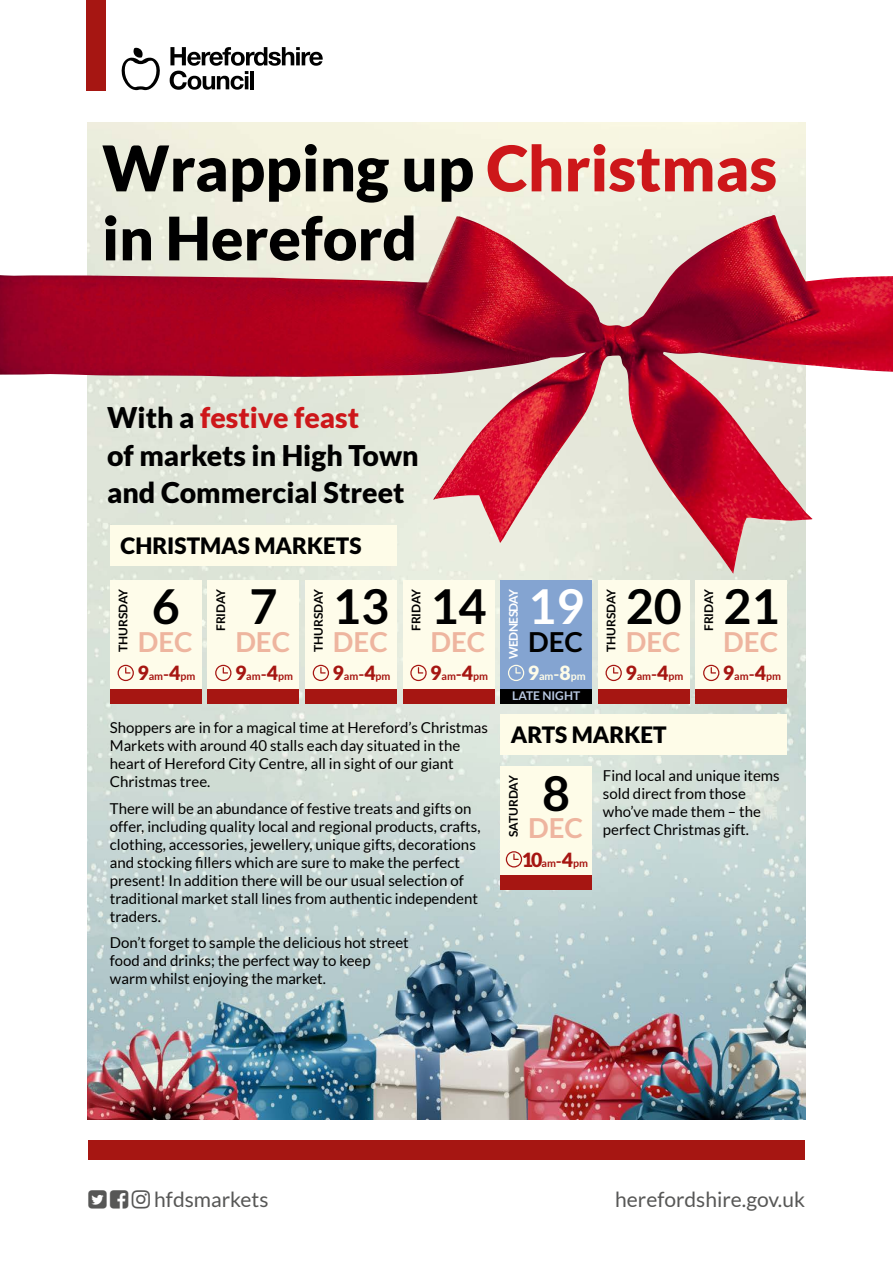
<style>
.page{position:relative;width:893px;height:1263px;background:#fff}
.page>*{position:absolute;margin:0;border:0;box-sizing:border-box;transform-origin:0 0}
.t1{font:900 63px "Lato";color:#000}
.t2{font:900 60px "Lato";color:#000}
.t3{font:700 48.3px "Lato";color:#000}
.t4{font:700 48.3px "Lato";color:#fff}
.t5{font:900 28.5px/37.5px "Lato";color:#000}
.t6{font:700 27.6px "Lato";color:#eeb59f}
.t7{font:700 27.6px "Lato";color:#000}
.t8{font:900 22.5px "Lato";color:#000}
.t9{font:21px "Lato";color:#575756}
.t10{font:15px/18px "Lato";color:#000}
.t11{font:700 12px "Lato";color:#000}
.t12{font:700 12px "Lato";letter-spacing:-.05em;color:#fff}
.t13{font:700 12px "Lato";color:#b9c9e2}
.t14{font:700 10.65px "Lato";color:#a61612}
.t15{font:700 10.65px "Lato";color:#fefce8}
.s1{color:#cd171a}
.s2{font-weight:900;font-size:19.5px}
.s3{font-size:16.65px}
</style>
<div class="page">
<div style="left:86px;top:0;width:20px;height:90px;background:#a61612"></div>
<div style="left:88px;top:1140px;width:717px;height:20px;background:#a61612"></div>
<svg style="left:170px;top:47px;width:153px;height:43px"></svg>
<hr style="left:250px;top:71px;width:4px;height:18px;background:#000">
<svg style="left:122px;top:48px;width:38px;height:42px"></svg>
<img style="left:88px;top:122px;width:717px;height:998px">
<div style="left:500px;top:714px;width:287px;height:41px;background:#fefce8"></div>
<div style="left:110px;top:580px;width:92px;height:109px;background:#fefcea"></div>
<div style="left:110px;top:689px;width:92px;height:14px;background:#a61612"></div>
<svg style="left:118px;top:665px;width:16px;height:16px"></svg>
<div style="left:500px;top:767px;width:92px;height:109px;background:#fefce8"></div>
<div style="left:500px;top:876px;width:92px;height:14px;background:#a61612"></div>
<svg style="left:506px;top:851px;width:16px;height:16px"></svg>
<div style="left:207px;top:580px;width:92px;height:109px;background:#fefcea"></div>
<div style="left:207px;top:689px;width:92px;height:14px;background:#a61612"></div>
<svg style="left:215px;top:665px;width:16px;height:16px"></svg>
<div style="left:305px;top:580px;width:92px;height:109px;background:#fefcea"></div>
<div style="left:305px;top:689px;width:92px;height:14px;background:#a61612"></div>
<svg style="left:313px;top:665px;width:16px;height:16px"></svg>
<div style="left:403px;top:580px;width:92px;height:109px;background:#fefcea"></div>
<div style="left:403px;top:689px;width:92px;height:14px;background:#a61612"></div>
<svg style="left:410px;top:665px;width:17px;height:16px"></svg>
<div style="left:500px;top:580px;width:92px;height:109px;background:#84a4d1"></div>
<div style="left:500px;top:689px;width:92px;height:14px;background:#000"></div>
<svg style="left:508px;top:665px;width:16px;height:16px"></svg>
<div style="left:598px;top:580px;width:92px;height:109px;background:#fefcea"></div>
<div style="left:598px;top:689px;width:92px;height:14px;background:#a61612"></div>
<svg style="left:605px;top:665px;width:17px;height:16px"></svg>
<div style="left:695px;top:580px;width:92px;height:109px;background:#fefcea"></div>
<div style="left:695px;top:689px;width:92px;height:14px;background:#a61612"></div>
<svg style="left:703px;top:665px;width:16px;height:16px"></svg>
<img style="left:0;top:215px;width:893px;height:359px">
<p class="t1" style="left:102px;top:131px;width:677px">Wrapping up <span class="s1">Christmas</span></p>
<p class="t2" style="left:102px;top:203px;width:317px">in Hereford</p>
<p class="t5" style="left:107px;top:398px;width:313px">With a <span class="s1">festive feast<br></span>of markets in High Town and Commercial Street</p>
<p class="t8" style="left:121px;top:532px;width:242px">CHRISTMAS MARKETS</p>
<p class="t11" style="left:116px;top:652px;width:65px;rotate:-90deg">THURSDAY</p>
<p class="t3" style="left:152px;top:579px;width:30px">6</p>
<p class="t6" style="left:138px;top:626px;width:56px">DEC</p>
<p class="t14" style="left:137px;top:670px;width:59px"><span class="s2">9</span>am<span class="s3">-</span><span class="s2">4</span>pm</p>
<p class="t11" style="left:214px;top:631px;width:44px;rotate:-90deg">FRIDAY</p>
<p class="t3" style="left:249px;top:579px;width:30px">7</p>
<p class="t6" style="left:235px;top:626px;width:56px">DEC</p>
<p class="t14" style="left:235px;top:670px;width:59px"><span class="s2">9</span>am<span class="s3">-</span><span class="s2">4</span>pm</p>
<p class="t11" style="left:312px;top:652px;width:65px;rotate:-90deg">THURSDAY</p>
<p class="t3" style="left:333px;top:579px;width:58px">13</p>
<p class="t6" style="left:333px;top:626px;width:56px">DEC</p>
<p class="t14" style="left:333px;top:670px;width:59px"><span class="s2">9</span>am<span class="s3">-</span><span class="s2">4</span>pm</p>
<p class="t11" style="left:409px;top:631px;width:44px;rotate:-90deg">FRIDAY</p>
<p class="t3" style="left:431px;top:579px;width:58px">14</p>
<p class="t6" style="left:431px;top:626px;width:56px">DEC</p>
<p class="t14" style="left:430px;top:670px;width:59px"><span class="s2">9</span>am<span class="s3">-</span><span class="s2">4</span>pm</p>
<p class="t10" style="left:110px;top:719px;width:380px">Shoppers are in for a magical time at Hereford’s Christmas Markets with around 40 stalls each day situated in the heart of Hereford City Centre, all in sight of our giant Christmas tree.</p>
<p class="t10" style="left:110px;top:799px;width:372px">There will be an abundance of festive treats and gifts on offer, including quality local and regional products, crafts, clothing, accessories, jewellery, unique gifts, decorations and stocking fillers which are sure to make the perfect present! In addition there will be our usual selection of traditional market stall lines from authentic independent traders.</p>
<p class="t10" style="left:110px;top:934px;width:300px">Don’t forget to sample the delicious hot street food and drinks; the perfect way to keep warm whilst enjoying the market.</p>
<p class="t12" style="left:507px;top:659px;width:71px;rotate:-90deg">WEDNESDAY</p>
<p class="t4" style="left:528px;top:579px;width:58px">19</p>
<p class="t7" style="left:528px;top:626px;width:56px">DEC</p>
<p class="t15" style="left:528px;top:670px;width:59px"><span class="s2">9</span>am<span class="s3">-</span><span class="s2">8</span>pm</p>
<p class="t13" style="left:512px;top:689px;width:69px">LATE NIGHT</p>
<p class="t11" style="left:604px;top:652px;width:65px;rotate:-90deg">THURSDAY</p>
<p class="t3" style="left:626px;top:579px;width:58px">20</p>
<p class="t6" style="left:626px;top:626px;width:56px">DEC</p>
<p class="t14" style="left:625px;top:670px;width:59px"><span class="s2">9</span>am<span class="s3">-</span><span class="s2">4</span>pm</p>
<p class="t8" style="left:511px;top:721px;width:157px">ARTS MARKET</p>
<p class="t11" style="left:702px;top:631px;width:44px;rotate:-90deg">FRIDAY</p>
<p class="t3" style="left:723px;top:579px;width:58px">21</p>
<p class="t6" style="left:723px;top:626px;width:56px">DEC</p>
<p class="t14" style="left:723px;top:670px;width:59px"><span class="s2">9</span>am<span class="s3">-</span><span class="s2">4</span>pm</p>
<p class="t11" style="left:507px;top:837px;width:63px;rotate:-90deg">SATURDAY</p>
<p class="t3" style="left:542px;top:765px;width:30px">8</p>
<p class="t6" style="left:528px;top:812px;width:56px">DEC</p>
<p class="t14" style="left:522px;top:857px;width:68px"><span class="s2">10</span>am<span class="s3">-</span><span class="s2">4</span>pm</p>
<p class="t10" style="left:603px;top:766px;width:178px">Find local and unique items sold direct from those who’ve made them – the perfect Christmas gift.</p>
<p class="t9" style="left:154px;top:1188px;width:116px">hfdsmarkets</p>
<p class="t9" style="left:615px;top:1188px;width:191px">herefordshire.gov.uk</p>
</div>
